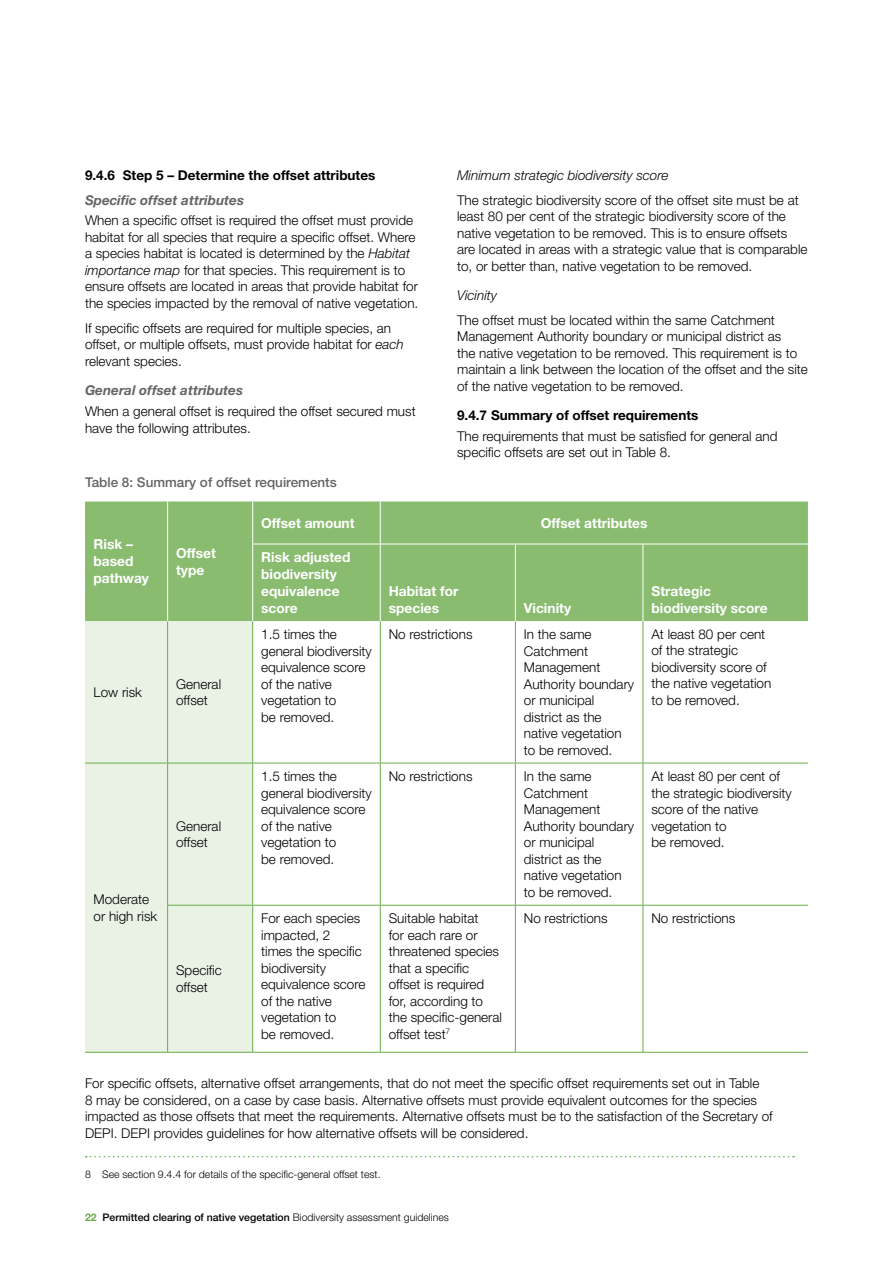
<style>
.page{position:relative;width:893px;height:1263px;background:#fff}
.page>*{position:absolute;margin:0;border:0;box-sizing:border-box;transform-origin:0 0}
.t1{font:700 13.8px/16.8px "Helvetica Neue LT Std";color:#fff}
.t2{font:300 13.5px/16.5px "Helvetica Neue LT Std";color:#000}
.t3{font:700 13.5px "Helvetica Neue LT Std";color:#000}
.t4{font:italic 700 13.5px "Helvetica Neue LT Std";color:#636466}
.t5{font:italic 300 13.5px "Helvetica Neue LT Std";color:#000}
.t6{font:500 13.5px "Helvetica Neue LT Std";color:#636466}
.t7{font:500 10.5px "Helvetica Neue LT Std";color:#000}
.t8{font:300 10.5px "Helvetica Neue LT Std";color:#000}
.s1{font-style:italic}
.s2{font-weight:700;color:#67ac47}
.s3{font-weight:300}
</style>
<div class="page">
<div style="left:85px;top:501px;width:723px;height:120px;background:#8abc70"></div>
<div style="left:85px;top:621px;width:167px;height:431px;background:#eaf2e6"></div>
<svg style="left:253px;top:621px;width:127px;height:431px"></svg>
<svg style="left:381px;top:621px;width:427px;height:431px"></svg>
<hr style="left:167px;top:501px;width:1px;height:43px;background:#fff">
<hr style="left:167px;top:544px;width:1px;height:77px;background:#fff">
<hr style="left:515px;top:544px;width:1px;height:77px;background:#fff">
<hr style="left:643px;top:544px;width:1px;height:77px;background:#fff">
<hr style="left:252px;top:501px;width:1px;height:43px;background:#fff">
<hr style="left:380px;top:501px;width:1px;height:43px;background:#fff">
<hr style="left:252px;top:544px;width:1px;height:77px;background:#fff">
<hr style="left:380px;top:544px;width:1px;height:77px;background:#fff">
<hr style="left:252px;top:544px;width:128px;height:1px;background:#fff">
<hr style="left:380px;top:544px;width:135px;height:1px;background:#fff">
<hr style="left:515px;top:544px;width:128px;height:1px;background:#fff">
<hr style="left:643px;top:544px;width:165px;height:1px;background:#fff">
<hr style="left:167px;top:621px;width:1px;height:142px;background:#67ac47">
<hr style="left:252px;top:621px;width:1px;height:142px;background:#67ac47">
<hr style="left:380px;top:621px;width:1px;height:142px;background:#67ac47">
<hr style="left:515px;top:621px;width:1px;height:142px;background:#67ac47">
<hr style="left:643px;top:621px;width:1px;height:142px;background:#67ac47">
<hr style="left:85px;top:763px;width:83px;height:1px;background:#67ac47">
<hr style="left:85px;top:1052px;width:83px;height:1px;background:#67ac47">
<hr style="left:167px;top:763px;width:1px;height:142px;background:#67ac47">
<hr style="left:167px;top:905px;width:1px;height:147px;background:#67ac47">
<hr style="left:168px;top:763px;width:85px;height:1px;background:#67ac47">
<hr style="left:167px;top:905px;width:86px;height:1px;background:#67ac47">
<hr style="left:168px;top:1052px;width:85px;height:1px;background:#67ac47">
<hr style="left:252px;top:763px;width:1px;height:142px;background:#67ac47">
<hr style="left:252px;top:905px;width:1px;height:147px;background:#67ac47">
<hr style="left:253px;top:763px;width:127px;height:1px;background:#67ac47">
<hr style="left:253px;top:905px;width:127px;height:1px;background:#67ac47">
<hr style="left:253px;top:1052px;width:127px;height:1px;background:#67ac47">
<hr style="left:380px;top:763px;width:1px;height:142px;background:#67ac47">
<hr style="left:380px;top:905px;width:1px;height:147px;background:#67ac47">
<hr style="left:380px;top:763px;width:135px;height:1px;background:#67ac47">
<hr style="left:380px;top:905px;width:135px;height:1px;background:#67ac47">
<hr style="left:380px;top:1052px;width:135px;height:1px;background:#67ac47">
<hr style="left:515px;top:763px;width:1px;height:142px;background:#67ac47">
<hr style="left:515px;top:905px;width:1px;height:147px;background:#67ac47">
<hr style="left:515px;top:763px;width:128px;height:1px;background:#67ac47">
<hr style="left:515px;top:905px;width:128px;height:1px;background:#67ac47">
<hr style="left:515px;top:1052px;width:128px;height:1px;background:#67ac47">
<hr style="left:643px;top:763px;width:1px;height:142px;background:#67ac47">
<hr style="left:643px;top:905px;width:1px;height:147px;background:#67ac47">
<hr style="left:643px;top:763px;width:165px;height:1px;background:#67ac47">
<hr style="left:643px;top:905px;width:165px;height:1px;background:#67ac47">
<hr style="left:643px;top:1052px;width:165px;height:1px;background:#67ac47">
<svg style="left:86px;top:1156px;width:708px;height:1px"></svg>
<p class="t3" style="left:85px;top:167px;width:292px">9.4.6 Step 5 – Determine the offset attributes</p>
<p class="t4" style="left:85px;top:192px;width:161px">Specific offset attributes</p>
<p class="t2" style="left:85px;top:212px;width:335px">When a specific offset is required the offset must provide habitat for all species that require a specific offset. Where a species habitat is located is determined by the <span class="s1">Habitat importance map</span> for that species. This requirement is to ensure offsets are located in areas that provide habitat for the species impacted by the removal of native vegetation.</p>
<p class="t2" style="left:85px;top:320px;width:320px">If specific offsets are required for multiple species, an offset, or multiple offsets, must provide habitat for <span class="s1">each </span>relevant species.</p>
<p class="t4" style="left:85px;top:382px;width:159px">General offset attributes</p>
<p class="t2" style="left:85px;top:403px;width:332px">When a general offset is required the offset secured must have the following attributes.</p>
<p class="t6" style="left:85px;top:474px;width:253px">Table 8: Summary of offset requirements</p>
<p class="t5" style="left:457px;top:167px;width:213px">Minimum strategic biodiversity score</p>
<p class="t2" style="left:457px;top:191px;width:352px">The strategic biodiversity score of the offset site must be at least 80 per cent of the strategic biodiversity score of the native vegetation to be removed. This is to ensure offsets are located in areas with a strategic value that is comparable to, or better than, native vegetation to be removed.</p>
<p class="t5" style="left:457px;top:287px;width:42px">Vicinity</p>
<p class="t2" style="left:457px;top:312px;width:352px">The offset must be located within the same Catchment Management Authority boundary or municipal district as<br>the native vegetation to be removed. This requirement is to maintain a link between the location of the offset and the site of the native vegetation to be removed.</p>
<p class="t3" style="left:457px;top:407px;width:243px">9.4.7 Summary of offset requirements</p>
<p class="t2" style="left:457px;top:428px;width:322px">The requirements that must be satisfied for general and specific offsets are set out in Table 8.</p>
<p class="t1" style="left:94px;top:536px;width:57px">Risk – based pathway</p>
<p class="t1" style="left:176px;top:544px;width:41px">Offset type</p>
<p class="t2" style="left:94px;top:683px;width:50px">Low risk</p>
<p class="t2" style="left:176px;top:675px;width:47px">General offset</p>
<p class="t1" style="left:261px;top:514px;width:95px">Offset amount</p>
<p class="t1" style="left:541px;top:514px;width:108px">Offset attributes</p>
<p class="t1" style="left:261px;top:549px;width:91px">Risk adjusted biodiversity equivalence score</p>
<p class="t1" style="left:651px;top:582px;width:118px">Strategic biodiversity score</p>
<p class="t1" style="left:389px;top:582px;width:71px">Habitat for species</p>
<p class="t1" style="left:524px;top:599px;width:49px">Vicinity</p>
<p class="t2" style="left:261px;top:626px;width:112px">1.5 times the general biodiversity equivalence score of the native vegetation to<br>be removed.</p>
<p class="t2" style="left:389px;top:626px;width:85px">No restrictions</p>
<p class="t2" style="left:524px;top:626px;width:112px">In the same<br>Catchment<br>Management<br>Authority boundary or municipal district as the native vegetation to be removed.</p>
<p class="t2" style="left:651px;top:626px;width:121px">At least 80 per cent of the strategic biodiversity score of the native vegetation to be removed.</p>
<p class="t2" style="left:261px;top:768px;width:112px">1.5 times the general biodiversity equivalence score of the native vegetation to<br>be removed.</p>
<p class="t2" style="left:389px;top:768px;width:85px">No restrictions</p>
<p class="t2" style="left:524px;top:768px;width:112px">In the same<br>Catchment<br>Management<br>Authority boundary or municipal district as the native vegetation to be removed.</p>
<p class="t2" style="left:651px;top:768px;width:142px">At least 80 per cent of the strategic biodiversity score of the native vegetation to<br>be removed.</p>
<p class="t2" style="left:176px;top:817px;width:47px">General offset</p>
<p class="t2" style="left:94px;top:891px;width:65px">Moderate or high risk</p>
<p class="t2" style="left:261px;top:910px;width:106px">For each species impacted, 2<br>times the specific biodiversity equivalence score of the native vegetation to<br>be removed.</p>
<p class="t2" style="left:389px;top:910px;width:115px">Suitable habitat<br>for each rare or threatened species that a specific offset is required for, according to the specific-general offset test<sup>7</sup></p>
<p class="t2" style="left:524px;top:910px;width:85px">No restrictions</p>
<p class="t2" style="left:651px;top:910px;width:85px">No restrictions</p>
<p class="t2" style="left:85px;top:1075px;width:689px">For specific offsets, alternative offset arrangements, that do not meet the specific offset requirements set out in Table<br>8 may be considered, on a case by case basis. Alternative offsets must provide equivalent outcomes for the species impacted as those offsets that meet the requirements. Alternative offsets must be to the satisfaction of the Secretary of DEPI. DEPI provides guidelines for how alternative offsets will be considered.</p>
<p class="t8" style="left:85px;top:1168px;width:297px">8 See section 9.4.4 for details of the specific-general offset test.</p>
<p class="t2" style="left:176px;top:962px;width:47px">Specific offset</p>
<p class="t7" style="left:85px;top:1211px;width:365px"><span class="s2">22</span> Permitted clearing of native vegetation <span class="s3">Biodiversity assessment guidelines</span></p>
</div>
